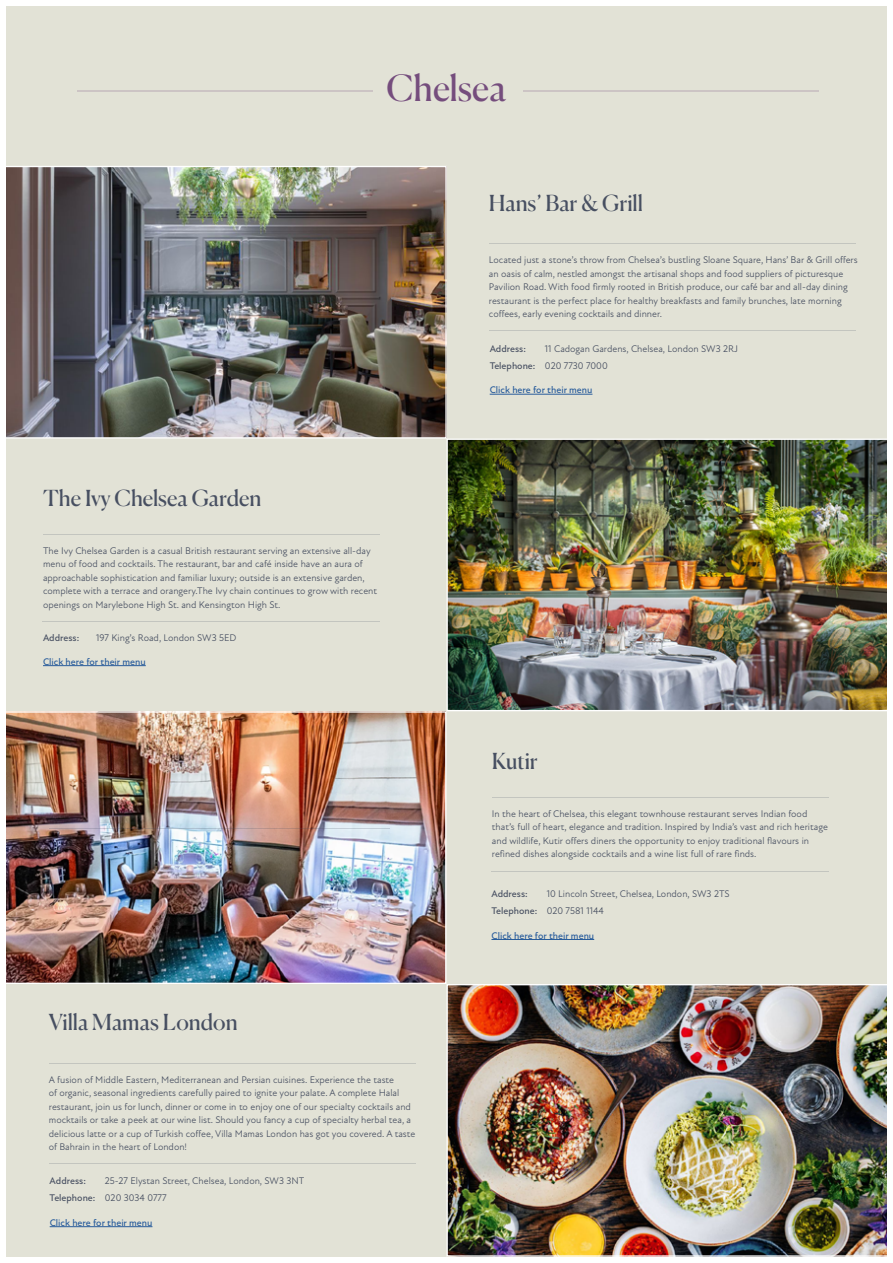
<style>
.page{position:relative;width:893px;height:1263px;background:#e2e2d6}
.page>*{position:absolute;margin:0;border:0;box-sizing:border-box;transform-origin:0 0}
.t1{font:36px "Canela";color:#754d7d}
.t2{font:22.05px "Canela";letter-spacing:-.005em;color:#474f61}
.t3{font:9.75px/13.5px "New Atten";color:#474f61}
.t4{font:500 9.75px "New Atten";color:#275b9b}
.t5{font:500 9.75px/17.1px "New Atten";color:#474f61}
</style>
<div class="page">
<div style="left:0;top:0;width:893px;height:6px;background:#fff"></div>
<hr style="left:490px;top:394px;width:102px;height:1px;background:#275b9b">
<hr style="left:50px;top:1226px;width:102px;height:1px;background:#275b9b">
<hr style="left:43px;top:665px;width:103px;height:1px;background:#275b9b">
<hr style="left:489px;top:243px;width:367px;height:1px;background:#474f61">
<hr style="left:49px;top:1063px;width:367px;height:1px;background:#474f61">
<hr style="left:489px;top:330px;width:367px;height:1px;background:#474f61">
<hr style="left:49px;top:1163px;width:367px;height:1px;background:#474f61">
<hr style="left:43px;top:534px;width:337px;height:1px;background:#474f61">
<hr style="left:492px;top:797px;width:337px;height:1px;background:#474f61">
<hr style="left:43px;top:621px;width:337px;height:1px;background:#474f61">
<hr style="left:491px;top:871px;width:338px;height:1px;background:#474f61">
<img style="left:448px;top:441px;width:439px;height:268px">
<img style="left:6px;top:713px;width:438px;height:269px">
<hr style="left:50px;top:828px;width:340px;height:1px;background:#474f61">
<img style="left:6px;top:168px;width:439px;height:269px">
<img style="left:448px;top:986px;width:439px;height:269px">
<div style="left:0;top:0;width:6px;height:1262px;background:#fff"></div>
<div style="left:0;top:1257px;width:893px;height:6px;background:#fff"></div>
<div style="left:887px;top:0;width:6px;height:1262px;background:#fff"></div>
<hr style="left:78px;top:90px;width:295px;height:2px;background:#754d7d">
<hr style="left:523px;top:90px;width:295px;height:2px;background:#754d7d">
<hr style="left:491px;top:939px;width:103px;height:1px;background:#275b9b">
<h1 class="t1" style="left:386px;top:60px;width:122px">Chelsea</h1>
<h2 class="t2" style="left:489px;top:186px;width:156px">Hans’ Bar &amp; Grill</h2>
<p class="t3" style="left:489px;top:253px;width:370px">Located just a stone’s throw from Chelsea’s bustling Sloane Square, Hans’ Bar &amp; Grill offers an oasis of calm, nestled amongst the artisanal shops and food suppliers of picturesque Pavilion Road. With food firmly rooted in British produce, our café bar and all-day dining restaurant is the perfect place for healthy breakfasts and family brunches, late morning coffees, early evening cocktails and dinner.</p>
<p class="t5" style="left:490px;top:340px;width:47px">Address:<br>Telephone:</p>
<p class="t3" style="left:545px;top:340px;width:195px;line-height:17.1px">11 Cadogan Gardens, Chelsea, London SW3 2RJ<br>020 7730 7000</p>
<h2 class="t2" style="left:43px;top:481px;width:220px">The Ivy Chelsea Garden</h2>
<p class="t3" style="left:43px;top:544px;width:336px">The Ivy Chelsea Garden is a casual British restaurant serving an extensive all-day menu of food and cocktails. The restaurant, bar and café inside have an aura of approachable sophistication and familiar luxury; outside is an extensive garden, complete with a terrace and orangery.The Ivy chain continues to grow with recent openings on Marylebone High St. and Kensington High St.</p>
<p class="t5" style="left:43px;top:629px;width:38px">Address:</p>
<p class="t3" style="left:96px;top:631px;width:142px">197 King’s Road, London SW3 5ED</p>
<p class="t4" style="left:43px;top:656px;width:104px">Click here for their menu</p>
<h2 class="t2" style="left:49px;top:1005px;width:190px">Villa Mamas London</h2>
<p class="t3" style="left:49px;top:1073px;width:368px">A fusion of Middle Eastern, Mediterranean and Persian cuisines. Experience the taste<br>of organic, seasonal ingredients carefully paired to ignite your palate. A complete Halal restaurant, join us for lunch, dinner or come in to enjoy one of our specialty cocktails and mocktails or take a peek at our wine list. Should you fancy a cup of specialty herbal tea, a delicious latte or a cup of Turkish coffee, Villa Mamas London has got you covered. A taste of Bahrain in the heart of London!</p>
<p class="t5" style="left:50px;top:1172px;width:47px">Address:<br>Telephone:</p>
<p class="t3" style="left:105px;top:1172px;width:201px;line-height:17.1px">25-27 Elystan Street, Chelsea, London, SW3 3NT<br>020 3034 0777</p>
<p class="t4" style="left:50px;top:1217px;width:104px">Click here for their menu</p>
<p class="t4" style="left:490px;top:384px;width:104px">Click here for their menu</p>
<h2 class="t2" style="left:492px;top:743px;width:47px">Kutir</h2>
<p class="t3" style="left:492px;top:807px;width:338px">In the heart of Chelsea, this elegant townhouse restaurant serves Indian food that’s full of heart, elegance and tradition. Inspired by India’s vast and rich heritage and wildlife, Kutir offers diners the opportunity to enjoy traditional flavours in refined dishes alongside cocktails and a wine list full of rare finds.</p>
<p class="t5" style="left:491px;top:885px;width:47px">Address:<br>Telephone:</p>
<p class="t3" style="left:547px;top:885px;width:185px;line-height:17.1px">10 Lincoln Street, Chelsea, London, SW3 2TS<br>020 7581 1144</p>
<p class="t4" style="left:491px;top:929px;width:104px">Click here for their menu</p>
</div>
